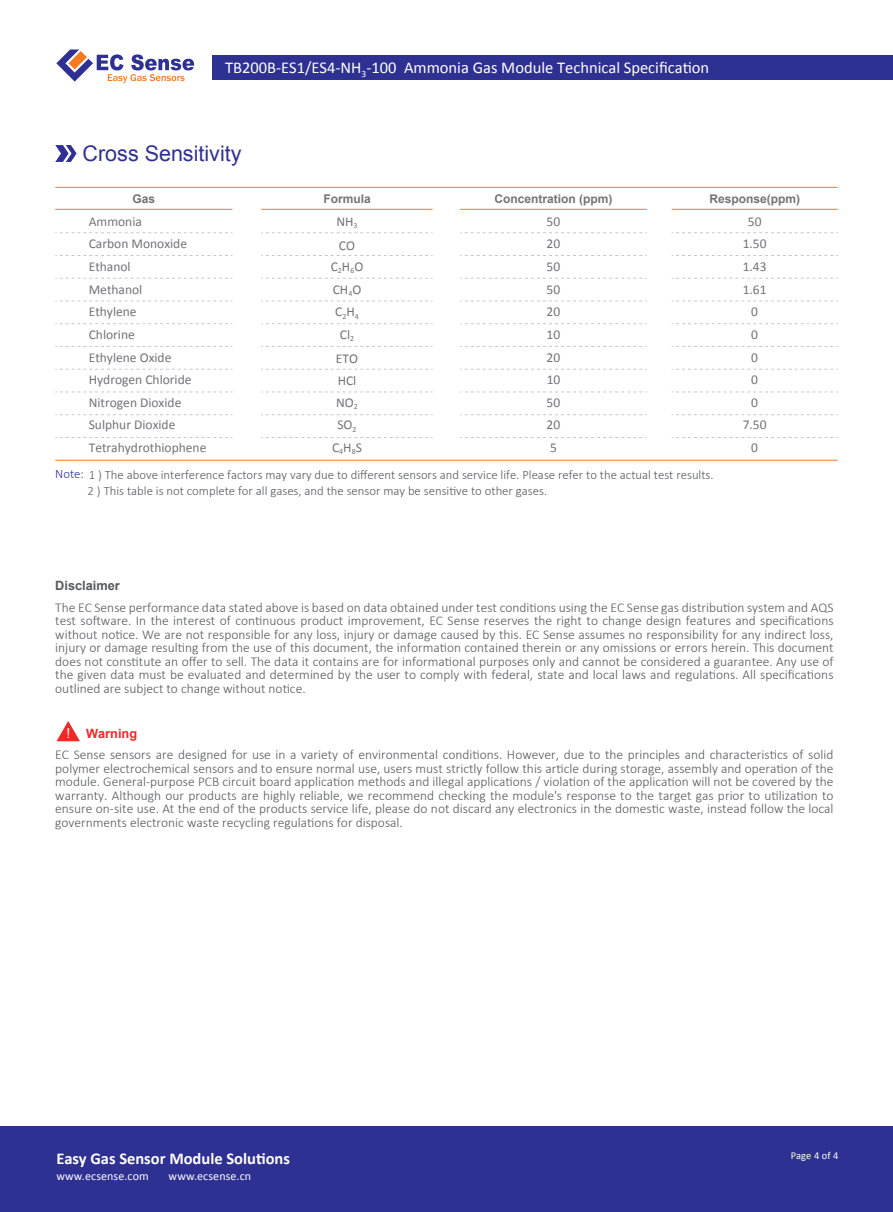
<style>
.page{position:relative;width:893px;height:1212px;background:#fff}
.page>*{position:absolute;margin:0;border:0;box-sizing:border-box;transform-origin:0 0}
.t1{font:21.45px "Arial";color:#2e3092}
.t2{font:16.5px "Calibri";color:#fff}
.t3{font:700 16.5px "Calibri";color:#fff}
.t4{font:13.65px "Arial";color:#fff}
.t5{font:300 13.5px/13.5px "Calibri";color:#57585a;text-align:justify}
.t6{font:13.5px "Calibri";color:#737276}
.t7{font:300 12.75px/16.5px "Calibri";color:#57585a}
.t8{font:700 12.75px "Arial";color:#57585a}
.t9{font:700 12.75px "Arial";color:#ee2928}
.t10{font:700 12px "Arial";color:#737276}
.t11{font:12px "Calibri";letter-spacing:.01em;color:#fff}
.t12{font:10.5px "Calibri";color:#fff}
.s1{color:#2e3092}
</style>
<div class="page">
<div style="left:212px;top:55px;width:681px;height:25px;background:#2e3092"></div>
<svg style="left:56px;top:49px;width:138px;height:34px"></svg>
<div style="left:0;top:1127px;width:893px;height:85px;background:#2e3092"></div>
<svg style="left:56px;top:721px;width:24px;height:20px"></svg>
<svg style="left:55px;top:145px;width:22px;height:17px"></svg>
<hr style="left:55px;top:209px;width:177px;height:1px;background:#f47921">
<svg style="left:55px;top:232px;width:177px;height:1px"></svg>
<svg style="left:55px;top:255px;width:177px;height:1px"></svg>
<svg style="left:55px;top:278px;width:177px;height:1px"></svg>
<hr style="left:261px;top:209px;width:172px;height:1px;background:#f47921">
<svg style="left:261px;top:232px;width:172px;height:1px"></svg>
<svg style="left:261px;top:255px;width:172px;height:1px"></svg>
<svg style="left:261px;top:278px;width:172px;height:1px"></svg>
<hr style="left:460px;top:209px;width:187px;height:1px;background:#f47921">
<svg style="left:460px;top:232px;width:187px;height:1px"></svg>
<svg style="left:460px;top:255px;width:187px;height:1px"></svg>
<svg style="left:460px;top:278px;width:187px;height:1px"></svg>
<hr style="left:672px;top:209px;width:166px;height:1px;background:#f47921">
<svg style="left:672px;top:232px;width:166px;height:1px"></svg>
<svg style="left:672px;top:255px;width:166px;height:1px"></svg>
<svg style="left:672px;top:278px;width:166px;height:1px"></svg>
<hr style="left:55px;top:187px;width:783px;height:1px;background:#f47921">
<svg style="left:55px;top:301px;width:177px;height:1px"></svg>
<svg style="left:55px;top:323px;width:177px;height:1px"></svg>
<svg style="left:55px;top:346px;width:177px;height:1px"></svg>
<svg style="left:55px;top:369px;width:177px;height:1px"></svg>
<svg style="left:261px;top:301px;width:172px;height:1px"></svg>
<svg style="left:261px;top:323px;width:172px;height:1px"></svg>
<svg style="left:261px;top:346px;width:172px;height:1px"></svg>
<svg style="left:261px;top:369px;width:172px;height:1px"></svg>
<svg style="left:460px;top:301px;width:187px;height:1px"></svg>
<svg style="left:460px;top:323px;width:187px;height:1px"></svg>
<svg style="left:460px;top:346px;width:187px;height:1px"></svg>
<svg style="left:460px;top:369px;width:187px;height:1px"></svg>
<svg style="left:672px;top:301px;width:166px;height:1px"></svg>
<svg style="left:672px;top:323px;width:166px;height:1px"></svg>
<svg style="left:672px;top:346px;width:166px;height:1px"></svg>
<svg style="left:672px;top:369px;width:166px;height:1px"></svg>
<svg style="left:55px;top:392px;width:177px;height:1px"></svg>
<svg style="left:261px;top:392px;width:172px;height:1px"></svg>
<svg style="left:460px;top:392px;width:187px;height:1px"></svg>
<svg style="left:672px;top:392px;width:166px;height:1px"></svg>
<svg style="left:55px;top:414px;width:177px;height:1px"></svg>
<svg style="left:261px;top:414px;width:172px;height:1px"></svg>
<svg style="left:460px;top:414px;width:187px;height:1px"></svg>
<svg style="left:672px;top:414px;width:166px;height:1px"></svg>
<svg style="left:55px;top:437px;width:177px;height:1px"></svg>
<svg style="left:261px;top:437px;width:172px;height:1px"></svg>
<svg style="left:460px;top:437px;width:187px;height:1px"></svg>
<svg style="left:672px;top:437px;width:166px;height:1px"></svg>
<hr style="left:55px;top:460px;width:783px;height:1px;background:#f47921">
<p class="t2" style="left:225px;top:57px;width:486px">TB200B-ES1/ES4-NH<sub>3</sub>-100 Ammonia Gas Module Technical Specification</p>
<h1 class="t1" style="left:83px;top:140px;width:160px">Cross Sensitivity</h1>
<p class="t10" style="left:133px;top:191px;width:24px">Gas</p>
<p class="t10" style="left:323px;top:191px;width:49px">Formula</p>
<p class="t10" style="left:494px;top:191px;width:119px">Concentration (ppm)</p>
<p class="t10" style="left:709px;top:191px;width:92px">Response(ppm)</p>
<p class="t6" style="left:89px;top:213px;width:55px">Ammonia</p>
<p class="t6" style="left:336px;top:213px;width:23px">NH<sub>3</sub></p>
<p class="t6" style="left:547px;top:213px;width:15px">50</p>
<p class="t6" style="left:748px;top:213px;width:15px">50</p>
<p class="t6" style="left:89px;top:236px;width:100px">Carbon Monoxide</p>
<p class="t6" style="left:339px;top:237px;width:18px">CO</p>
<p class="t6" style="left:547px;top:236px;width:15px">20</p>
<p class="t6" style="left:743px;top:236px;width:25px">1.50</p>
<p class="t6" style="left:89px;top:258px;width:43px">Ethanol</p>
<p class="t6" style="left:331px;top:258px;width:34px">C<sub>2</sub>H<sub>6</sub>O</p>
<p class="t6" style="left:547px;top:258px;width:15px">50</p>
<p class="t6" style="left:743px;top:258px;width:25px">1.43</p>
<p class="t6" style="left:89px;top:281px;width:55px">Methanol</p>
<p class="t6" style="left:333px;top:281px;width:30px">CH<sub>4</sub>O</p>
<p class="t6" style="left:547px;top:281px;width:15px">50</p>
<p class="t6" style="left:743px;top:281px;width:25px">1.61</p>
<p class="t6" style="left:89px;top:303px;width:49px">Ethylene</p>
<p class="t6" style="left:335px;top:303px;width:25px">C<sub>2</sub>H<sub>4</sub></p>
<p class="t6" style="left:547px;top:303px;width:15px">20</p>
<p class="t6" style="left:751px;top:303px;width:8px">0</p>
<p class="t6" style="left:89px;top:326px;width:48px">Chlorine</p>
<p class="t6" style="left:340px;top:326px;width:16px">Cl<sub>2</sub></p>
<p class="t6" style="left:547px;top:326px;width:15px">10</p>
<p class="t6" style="left:751px;top:326px;width:8px">0</p>
<p class="t6" style="left:89px;top:349px;width:84px">Ethylene Oxide</p>
<p class="t6" style="left:336px;top:350px;width:24px">ETO</p>
<p class="t6" style="left:547px;top:349px;width:15px">20</p>
<p class="t6" style="left:751px;top:349px;width:8px">0</p>
<p class="t6" style="left:89px;top:371px;width:104px">Hydrogen Chloride</p>
<p class="t6" style="left:338px;top:372px;width:20px">HCl</p>
<p class="t6" style="left:547px;top:371px;width:15px">10</p>
<p class="t6" style="left:751px;top:371px;width:8px">0</p>
<p class="t6" style="left:89px;top:394px;width:94px">Nitrogen Dioxide</p>
<p class="t6" style="left:336px;top:394px;width:23px">NO<sub>2</sub></p>
<p class="t6" style="left:547px;top:394px;width:15px">50</p>
<p class="t6" style="left:751px;top:394px;width:8px">0</p>
<p class="t6" style="left:89px;top:416px;width:88px">Sulphur Dioxide</p>
<p class="t6" style="left:337px;top:416px;width:21px">SO<sub>2</sub></p>
<p class="t6" style="left:547px;top:416px;width:15px">20</p>
<p class="t6" style="left:743px;top:416px;width:25px">7.50</p>
<p class="t6" style="left:89px;top:439px;width:119px">Tetrahydrothiophene</p>
<p class="t6" style="left:332px;top:439px;width:31px">C<sub>4</sub>H<sub>8</sub>S</p>
<p class="t6" style="left:550px;top:439px;width:8px">5</p>
<p class="t6" style="left:751px;top:439px;width:8px">0</p>
<p class="t7" style="left:88px;top:466px;width:627px;text-indent:-32px"><span class="s1">Note:</span> 1 ) The above interference factors may vary due to different sensors and service life. Please refer to the actual test results.<br>2 ) This table is not complete for all gases, and the sensor may be sensitive to other gases.</p>
<p class="t8" style="left:55px;top:577px;width:66px">Disclaimer</p>
<p class="t5" style="left:55px;top:600px;width:780px">The EC Sense performance data stated above is based on data obtained under test conditions using the EC Sense gas distribution system and AQS test software. In the interest of continuous product improvement, EC Sense reserves the right to change design features and specifications without notice. We are not responsible for any loss, injury or damage caused by this. EC Sense assumes no responsibility for any indirect loss, injury or damage resulting from the use of this document, the information contained therein or any omissions or errors herein. This document does not constitute an offer to sell. The data it contains are for informational purposes only and cannot be considered a guarantee. Any use of the given data must be evaluated and determined by the user to comply with federal, state and local laws and regulations. All specifications outlined are subject to change without notice.</p>
<p class="t4" style="left:66px;top:725px;width:5px">!</p>
<p class="t9" style="left:86px;top:725px;width:53px">Warning</p>
<p class="t5" style="left:55px;top:748px;width:780px">EC Sense sensors are designed for use in a variety of environmental conditions. However, due to the principles and characteristics of solid polymer electrochemical sensors and to ensure normal use, users must strictly follow this article during storage, assembly and operation of the module. General-purpose PCB circuit board application methods and illegal applications / violation of the application will not be covered by the warranty. Although our products are highly reliable, we recommend checking the module's response to the target gas prior to utilization to ensure on-site use. At the end of the products service life, please do not discard any electronics in the domestic waste, instead follow the local governments electronic waste recycling regulations for disposal.</p>
<p class="t3" style="left:56px;top:1148px;width:235px">Easy Gas Sensor Module Solutions</p>
<p class="t11" style="left:56px;top:1168px;width:94px">www.ecsense.com</p>
<p class="t11" style="left:169px;top:1168px;width:84px">www.ecsense.cn</p>
<p class="t12" style="left:791px;top:1149px;width:49px">Page 4 of 4</p>
</div>
